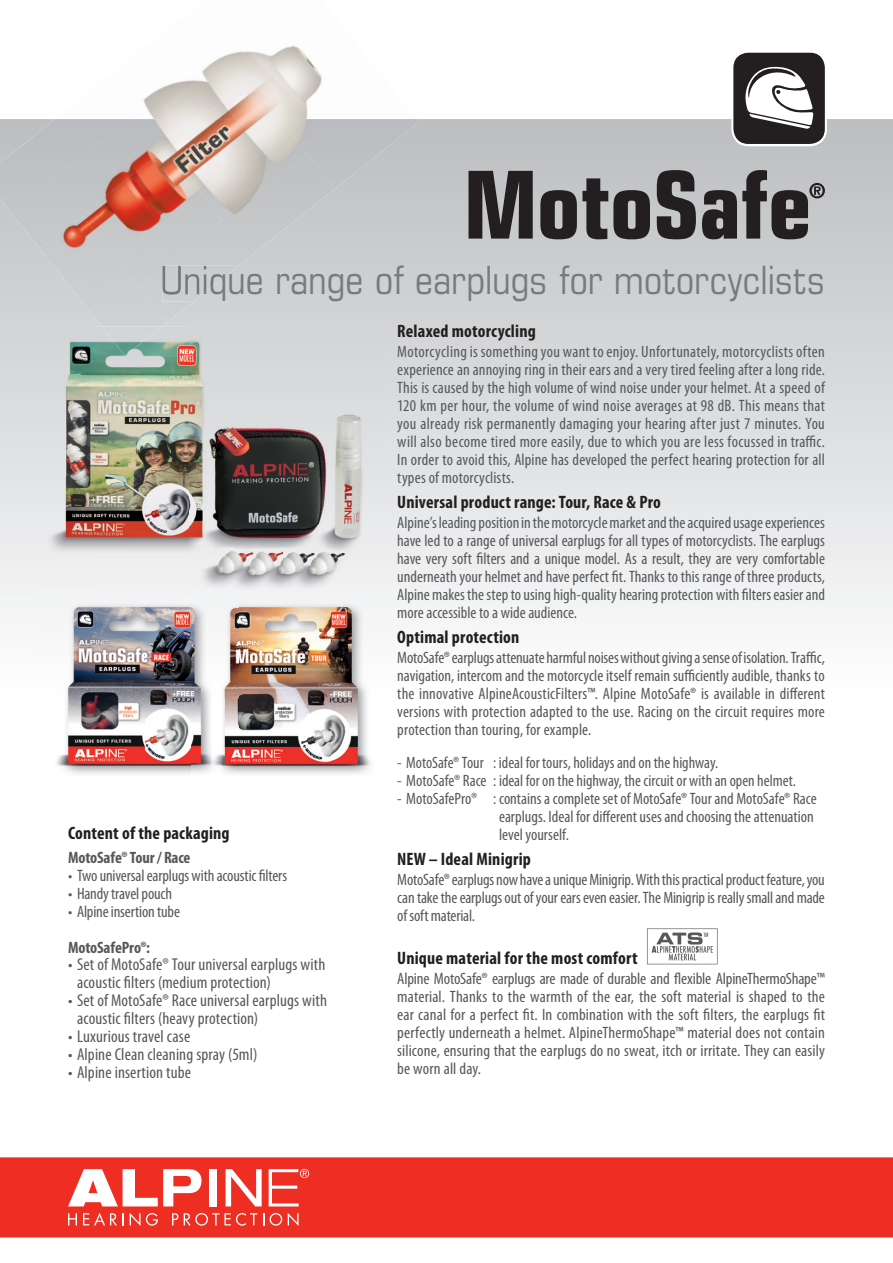
<style>
.page{position:relative;width:893px;height:1263px;background:#fff}
.page>*{position:absolute;margin:0;border:0;box-sizing:border-box;transform-origin:0 0}
.t1{font:condensed 39px "Eurostile LT";letter-spacing:.005em;color:#787a7d}
.t2{font:700 condensed 18px "Myriad Pro";letter-spacing:.01em;color:#231f20}
.t3{font:condensed 17.25px/18px "Myriad Pro";letter-spacing:.005em;color:#57585a}
.t4{font:condensed 16.5px/18px "Myriad Pro";color:#57585a;text-align:justify}
.t5{font:700 condensed 16.5px "Myriad Pro";letter-spacing:-.01em;color:#57585a}
</style>
<div class="page">
<svg style="left:0;top:119px;width:893px;height:497px;background:#d9dadc"></svg>
<div style="left:0;top:1157px;width:893px;height:80px;background:#ee2e22"></div>
<svg style="left:68px;top:1169px;width:133px;height:37px"></svg>
<div style="left:209px;top:1169px;width:8px;height:37px;background:#fff"></div>
<svg style="left:226px;top:1169px;width:36px;height:37px"></svg>
<svg style="left:68px;top:1213px;width:9px;height:12px"></svg>
<svg style="left:83px;top:1212px;width:41px;height:13px"></svg>
<svg style="left:130px;top:1213px;width:28px;height:13px"></svg>
<svg style="left:172px;top:1213px;width:6px;height:12px"></svg>
<svg style="left:184px;top:1213px;width:73px;height:12px"></svg>
<svg style="left:263px;top:1213px;width:1px;height:12px"></svg>
<svg style="left:270px;top:1213px;width:12px;height:12px"></svg>
<svg style="left:288px;top:1213px;width:11px;height:13px"></svg>
<svg style="left:269px;top:1169px;width:40px;height:37px"></svg>
<svg style="left:468px;top:171px;width:65px;height:68px;background:#484647"></svg>
<svg style="left:540px;top:178px;width:110px;height:61px;background:#676566"></svg>
<svg style="left:657px;top:170px;width:39px;height:69px;background:#504d4f"></svg>
<svg style="left:702px;top:170px;width:123px;height:69px;background:#787779"></svg>
<svg style="left:731px;top:52px;width:96px;height:94px"></svg>
<svg style="left:647px;top:928px;width:70px;height:36px"></svg>
<img style="left:35px;top:598px;width:157px;height:20px">
<img style="left:55px;top:602px;width:156px;height:172px">
<img style="left:239px;top:592px;width:156px;height:26px">
<img style="left:192px;top:598px;width:47px;height:5px">
<img style="left:211px;top:603px;width:167px;height:171px">
<img style="left:0;top:326px;width:378px;height:227px">
<div style="left:0;top:553px;width:95px;height:45px;background:#f0f0f1"></div>
<img style="left:95px;top:553px;width:283px;height:39px">
<div style="left:35px;top:592px;width:343px;height:6px;background:#f2f3f4"></div>
<img style="left:259px;top:45px;width:63px;height:74px">
<img style="left:176px;top:51px;width:83px;height:68px">
<img style="left:222px;top:72px;width:74px;height:47px">
<img style="left:200px;top:101px;width:36px;height:18px">
<img style="left:143px;top:82px;width:33px;height:37px">
<div style="left:307px;top:119px;width:112px;height:70px;background:#bebfc2"></div>
<img style="left:202px;top:119px;width:105px;height:34px">
<img style="left:167px;top:153px;width:168px;height:169px">
<img style="left:11px;top:119px;width:191px;height:130px">
<div style="left:0;top:119px;width:129px;height:94px;background:#bfc0c3"></div>
<img style="left:81px;top:148px;width:142px;height:118px">
<img style="left:39px;top:215px;width:128px;height:111px">
<img style="left:162px;top:266px;width:76px;height:36px">
<img style="left:101px;top:326px;width:61px;height:30px">
<h1 class="t1" style="left:160px;top:257px;width:666px">Unique range of earplugs for motorcyclists</h1>
<p class="t2" style="left:68px;top:823px;width:163px">Content of the packaging</p>
<p class="t5" style="left:68px;top:848px;width:124px">MotoSafe® Tour / Race</p>
<p class="t4" style="left:68px;top:867px;width:221px">• Two universal earplugs with acoustic filters</p>
<p class="t4" style="left:68px;top:885px;width:106px">• Handy travel pouch</p>
<p class="t4" style="left:68px;top:903px;width:114px">• Alpine insertion tube</p>
<p class="t5" style="left:68px;top:938px;width:83px">MotoSafePro®:</p>
<p class="t3" style="left:77px;top:955px;width:250px;text-indent:-9px">• Set of MotoSafe® Tour universal earplugs with acoustic filters (medium protection)</p>
<p class="t3" style="left:77px;top:991px;width:251px;text-indent:-9px">• Set of MotoSafe® Race universal earplugs with acoustic filters (heavy protection)</p>
<p class="t3" style="left:68px;top:1027px;width:124px">• Luxurious travel case</p>
<p class="t3" style="left:68px;top:1045px;width:191px">• Alpine Clean cleaning spray (5ml)</p>
<p class="t3" style="left:68px;top:1063px;width:125px">• Alpine insertion tube</p>
<p class="t2" style="left:397px;top:321px;width:140px">Relaxed motorcycling</p>
<p class="t4" style="left:397px;top:343px;width:429px">Motorcycling is something you want to enjoy. Unfortunately, motorcyclists often experience an annoying ring in their ears and a very tired feeling after a long ride.<br>This is caused by the high volume of wind noise under your helmet. At a speed of 120 km per hour, the volume of wind noise averages at 98 dB. This means that you already risk permanently damaging your hearing after just 7 minutes. You will also become tired more easily, due to which you are less focussed in traffic.<br>In order to avoid this, Alpine has developed the perfect hearing protection for all types of motorcyclists.</p>
<p class="t2" style="left:397px;top:492px;width:265px">Universal product range: Tour, Race &amp; Pro</p>
<p class="t4" style="left:397px;top:514px;width:429px">Alpine’s leading position in the motorcycle market and the acquired usage experiences have led to a range of universal earplugs for all types of motorcyclists. The earplugs have very soft filters and a unique model. As a result, they are very comfortable underneath your helmet and have perfect fit. Thanks to this range of three products, Alpine makes the step to using high-quality hearing protection with filters easier and more accessible to a wide audience.</p>
<p class="t2" style="left:397px;top:627px;width:124px">Optimal protection</p>
<p class="t4" style="left:397px;top:649px;width:429px">MotoSafe® earplugs attenuate harmful noises without giving a sense of isolation. Traffic, navigation, intercom and the motorcycle itself remain sufficiently audible, thanks to the innovative AlpineAcousticFilters™. Alpine MotoSafe® is available in different versions with protection adapted to the use. Racing on the circuit requires more protection than touring, for example.</p>
<p class="t4" style="left:397px;top:754px;width:322px">- MotoSafe® Tour : ideal for tours, holidays and on the highway.</p>
<p class="t4" style="left:397px;top:772px;width:400px">- MotoSafe® Race : ideal for on the highway, the circuit or with an open helmet.</p>
<p class="t4" style="left:499px;top:790px;width:319px;text-align:left;text-indent:-102px">- MotoSafePro® : contains a complete set of MotoSafe® Tour and MotoSafe® Race earplugs. Ideal for different uses and choosing the attenuation level yourself.</p>
<p class="t2" style="left:397px;top:849px;width:135px">NEW – Ideal Minigrip</p>
<p class="t4" style="left:397px;top:871px;width:429px">MotoSafe® earplugs now have a unique Minigrip. With this practical product feature, you can take the earplugs out of your ears even easier. The Minigrip is really small and made of soft material.</p>
<p class="t2" style="left:397px;top:948px;width:242px">Unique material for the most comfort</p>
<p class="t4" style="left:397px;top:970px;width:429px">Alpine MotoSafe® earplugs are made of durable and flexible AlpineThermoShape™ material. Thanks to the warmth of the ear, the soft material is shaped to the ear canal for a perfect fit. In combination with the soft filters, the earplugs fit perfectly underneath a helmet. AlpineThermoShape™ material does not contain silicone, ensuring that the earplugs do no sweat, itch or irritate. They can easily be worn all day.</p>
</div>
